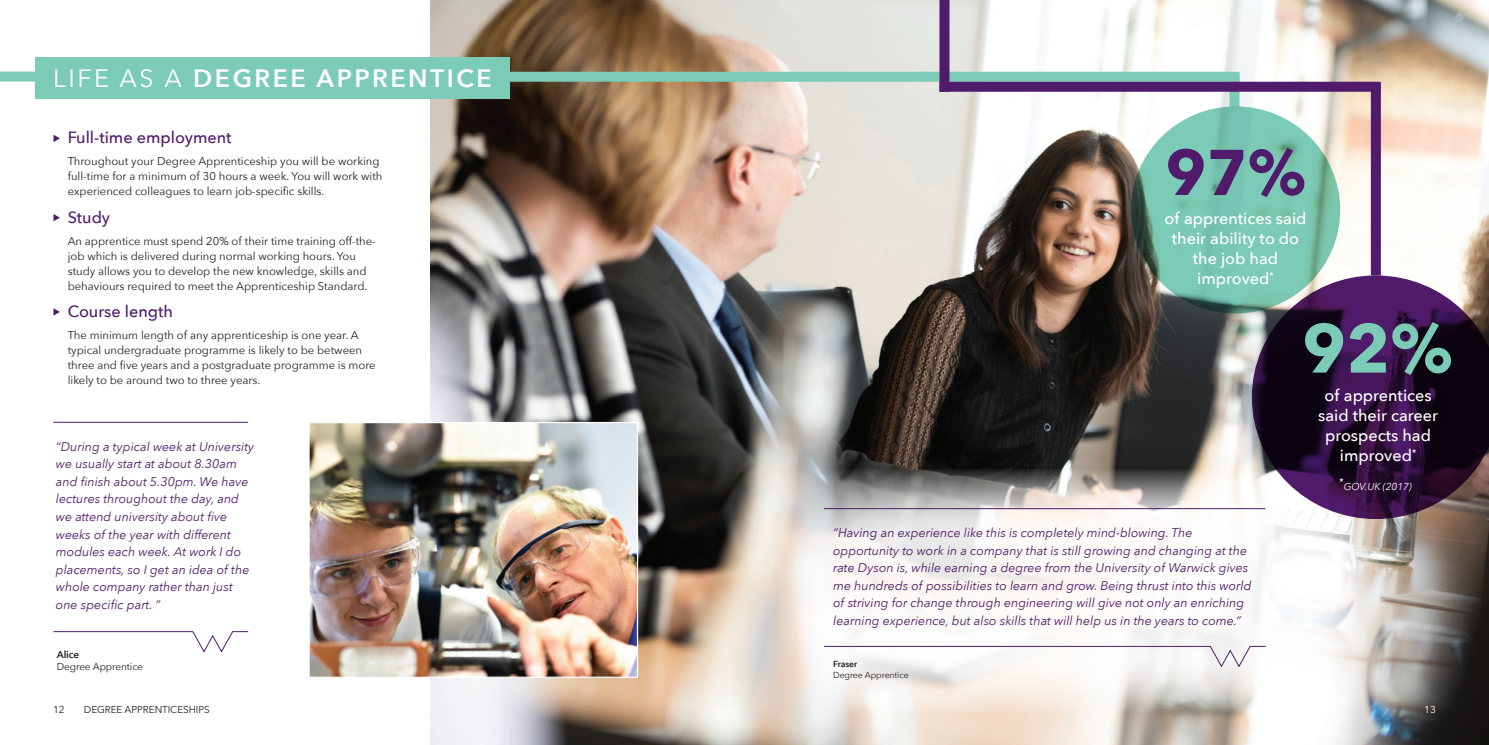
<style>
.page{position:relative;width:1489px;height:745px;background:#fff}
.page>*{position:absolute;margin:0;border:0;box-sizing:border-box;transform-origin:0 0}
.t1{font:700 68.25px "Avenir Next";color:#7ccbb7}
.t2{font:700 63.75px "Avenir Next";color:#511b6c}
.t3{font:600 25px "Avenir Next";letter-spacing:.1em;color:#fff}
.t4{font:500 16.25px/20px "Avenir Next";color:#fff;text-align:center}
.t5{font:500 16.25px "Avenir Next";color:#511b6c}
.t6{font:italic 12.5px/17.5px "Avenir Next";color:#511b6c}
.t7{font:11.25px/15px "Avenir Next";color:#231f20}
.t8{font:10px "Avenir Next";letter-spacing:-.01em;color:#231f20}
.t9{font:italic 10px "Avenir Next";color:#fff}
.t10{font:600 10px "Avenir Next";letter-spacing:-.01em;color:#231f20}
.t11{font:10px "Avenir Next";color:#fff}
.t12{font:500 9.5px "Avenir Next";color:#fff}
.t13{font:8.75px "Avenir Next";letter-spacing:-.01em;color:#231f20}
.t14{font:600 8.75px "Avenir Next";letter-spacing:-.01em;color:#231f20}
.s1{font-weight:400}
</style>
<div class="page">
<img style="left:431px;top:0;width:1057px;height:744px">
<svg style="left:779px;top:469px;width:601px;height:243px;fill:#faf7f4"></svg>
<svg style="left:53px;top:135px;width:7px;height:7px"></svg>
<svg style="left:53px;top:214px;width:7px;height:7px"></svg>
<svg style="left:53px;top:308px;width:7px;height:7px"></svg>
<div style="left:0;top:71px;width:39px;height:10px;background:#7ccbb7"></div>
<div style="left:500px;top:72px;width:739px;height:10px;background:#7ccbb7"></div>
<div style="left:1229px;top:74px;width:10px;height:33px;background:#7ccbb7"></div>
<div style="left:1370px;top:87px;width:10px;height:188px;background:#511b6c"></div>
<div style="left:939px;top:82px;width:441px;height:10px;background:#511b6c"></div>
<div style="left:939px;top:0;width:10px;height:92px;background:#511b6c"></div>
<div style="left:35px;top:57px;width:474px;height:41px;background:#7ccbb7"></div>
<hr style="left:53px;top:421px;width:195px;height:1px;background:#511b6c">
<svg style="left:53px;top:631px;width:196px;height:21px"></svg>
<hr style="left:823px;top:508px;width:442px;height:1px;background:#511b6c">
<svg style="left:823px;top:645px;width:443px;height:22px"></svg>
<svg style="left:1130px;top:106px;width:209px;height:207px;background:#75bfaa"></svg>
<svg style="left:1251px;top:275px;width:237px;height:243px;background:#412c4a"></svg>
<img style="left:310px;top:423px;width:326px;height:252px">
<div style="left:308px;top:421px;width:330px;height:256px;border:1px solid #fff"></div>
<h3 class="t3" style="left:53px;top:56px;width:440px"><span class="s1">LIFE AS A</span> DEGREE APPRENTICE</h3>
<h3 class="t5" style="left:68px;top:128px;width:165px">Full-time employment</h3>
<p class="t7" style="left:68px;top:153px;width:316px">Throughout your Degree Apprenticeship you will be working full-time for a minimum of 30 hours a week. You will work with experienced colleagues to learn job-specific skills.</p>
<h3 class="t5" style="left:68px;top:207px;width:44px">Study</h3>
<p class="t7" style="left:68px;top:233px;width:310px">An apprentice must spend 20% of their time training off-the&shy;job which is delivered during normal working hours. You study allows you to develop the new knowledge, skills and behaviours required to meet the Apprenticeship Standard.</p>
<h3 class="t5" style="left:68px;top:301px;width:107px">Course length</h3>
<p class="t7" style="left:68px;top:327px;width:309px">The minimum length of any apprenticeship is one year. A typical undergraduate programme is likely to be between three and five years and a postgraduate programme is more likely to be around two to three years.</p>
<p class="t6" style="left:56px;top:437px;width:200px">“During a typical week at University we usually start at about 8.30am and finish about 5.30pm. We have lectures throughout the day, and we attend university about five weeks of the year with different modules each week. At work I do placements, so I get an idea of the whole company rather than just one specific part. ”</p>
<p class="t10" style="left:57px;top:645px;width:24px">Alice</p>
<p class="t8" style="left:57px;top:657px;width:88px">Degree Apprentice</p>
<h2 class="t2" style="left:1165px;top:133px;width:142px">97%</h2>
<h3 class="t4" style="left:1164px;top:208px;width:143px">of apprentices said their ability to do the job had improved<sup>*</sup></h3>
<h1 class="t1" style="left:1301px;top:306px;width:152px">92%</h1>
<h3 class="t4" style="left:1317px;top:385px;width:121px">of apprentices said their career prospects had improved<sup>*</sup></h3>
<p class="t6" style="left:833px;top:523px;width:420px">“Having an experience like this is completely mind-blowing. The opportunity to work in a company that is still growing and changing at the rate Dyson is, while earning a degree from the University of Warwick gives me hundreds of possibilities to learn and grow. Being thrust into this world of striving for change through engineering will give not only an enriching learning experience, but also skills that will help us in the years to come.”</p>
<p class="t14" style="left:833px;top:656px;width:26px">Fraser</p>
<p class="t13" style="left:833px;top:667px;width:77px">Degree Apprentice</p>
<p class="t12" style="left:1339px;top:475px;width:6px">*</p>
<p class="t9" style="left:1343px;top:478px;width:70px">GOV.UK (2017)</p>
<p class="t8" style="left:53px;top:700px;width:13px">12</p>
<p class="t8" style="left:84px;top:700px;width:127px">DEGREE APPRENTICESHIPS</p>
<p class="t11" style="left:1424px;top:700px;width:13px">13</p>
</div>
